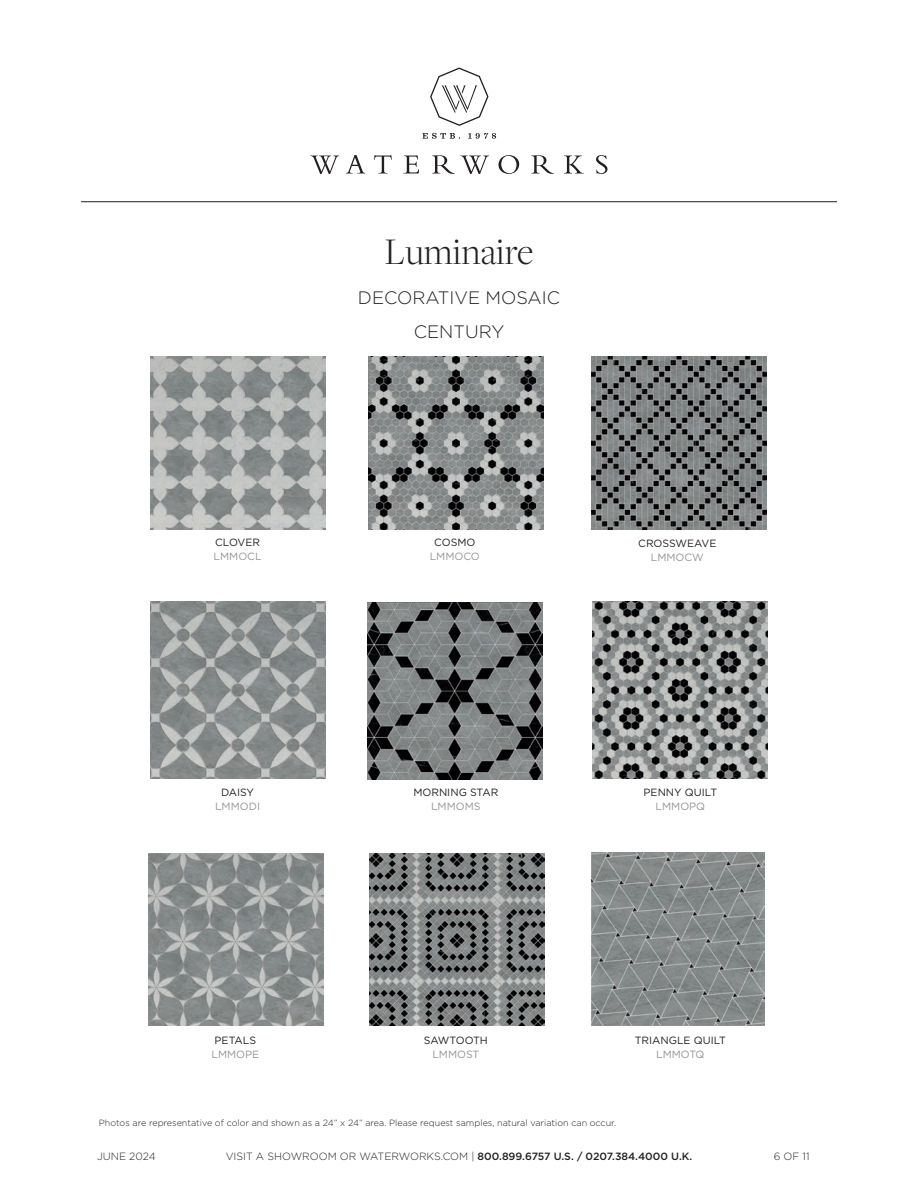
<style>
.page{position:relative;width:918px;height:1188px;background:#fff}
.page>*{position:absolute;margin:0;border:0;box-sizing:border-box;transform-origin:0 0}
.t1{font:300 39px "Freight Disp Pro";color:#231f20}
.t2{font:300 18px "Gotham";color:#231f20}
.Measure{font:10.5px "Gotham";color:#231f20}
.t3{font:500 10.5px "Gotham";color:#231f20}
.Measure-2{font:10.5px "Gotham";color:#939598}
.t4{font:300 10.5px "Gotham";color:#231f20}
.t5{font:300 9px "Gotham";color:#231f20}
.s1{font-weight:300}
</style>
<div class="page">
<svg style="left:422px;top:133px;width:38px;height:6px"></svg>
<svg style="left:468px;top:133px;width:28px;height:6px"></svg>
<svg style="left:374px;top:155px;width:18px;height:18px"></svg>
<svg style="left:404px;top:156px;width:15px;height:17px"></svg>
<svg style="left:499px;top:155px;width:20px;height:19px"></svg>
<svg style="left:531px;top:155px;width:23px;height:19px"></svg>
<svg style="left:564px;top:156px;width:20px;height:17px"></svg>
<svg style="left:596px;top:155px;width:12px;height:19px"></svg>
<svg style="left:346px;top:155px;width:19px;height:19px"></svg>
<svg style="left:311px;top:156px;width:28px;height:18px"></svg>
<svg style="left:432px;top:155px;width:57px;height:19px"></svg>
<svg style="left:430px;top:68px;width:58px;height:58px"></svg>
<hr style="left:81px;top:201px;width:756px;height:1px;background:#231f20">
<img style="left:370px;top:853px;width:175px;height:173px">
<img style="left:150px;top:602px;width:175px;height:177px">
<img style="left:150px;top:356px;width:175px;height:173px">
<img style="left:368px;top:356px;width:175px;height:173px">
<img style="left:592px;top:356px;width:175px;height:173px">
<img style="left:148px;top:853px;width:175px;height:173px">
<img style="left:593px;top:602px;width:175px;height:177px">
<img style="left:367px;top:603px;width:175px;height:177px">
<img style="left:591px;top:853px;width:173px;height:173px">
<p class="Measure" style="left:215px;top:536px;width:46px">CLOVER</p>
<p class="Measure-2" style="left:214px;top:549px;width:49px">LMMOCL</p>
<h1 class="t1" style="left:385px;top:227px;width:150px">Luminaire</h1>
<p class="t2" style="left:358px;top:286px;width:204px">DECORATIVE MOSAIC</p>
<p class="t2" style="left:414px;top:320px;width:92px">CENTU RY</p>
<p class="Measure" style="left:434px;top:536px;width:43px">COSMO</p>
<p class="Measure-2" style="left:430px;top:549px;width:52px">LMMOCO</p>
<p class="Measure" style="left:638px;top:537px;width:80px">CROSSWEAVE</p>
<p class="Measure-2" style="left:651px;top:550px;width:55px">LMMOCW</p>
<p class="Measure" style="left:221px;top:786px;width:35px">DAISY</p>
<p class="Measure-2" style="left:215px;top:799px;width:46px">LMMODI</p>
<p class="Measure" style="left:413px;top:786px;width:86px">MORNING STAR</p>
<p class="Measure-2" style="left:431px;top:799px;width:51px">LMMOMS</p>
<p class="Measure" style="left:644px;top:786px;width:75px">PENNY QUILT</p>
<p class="Measure-2" style="left:656px;top:799px;width:51px">LMMOPQ</p>
<p class="Measure" style="left:215px;top:1034px;width:43px">PETALS</p>
<p class="Measure-2" style="left:212px;top:1047px;width:49px">LMMOPE</p>
<p class="Measure" style="left:424px;top:1034px;width:65px">SAWTOOTH</p>
<p class="Measure-2" style="left:432px;top:1047px;width:48px">LMMOST</p>
<p class="Measure" style="left:635px;top:1034px;width:93px">TRIANGLE QUILT</p>
<p class="Measure-2" style="left:656px;top:1047px;width:50px">LMMOTQ</p>
<p class="t5" style="left:99px;top:1118px;width:519px">Photos are representative of color and shown as a 24” x 24” area. Please request samples, natural variation can occur.</p>
<p class="t4" style="left:97px;top:1150px;width:60px">June 2024</p>
<p class="t3" style="left:226px;top:1149px;width:468px"><span class="s1">VISIT A SHOWROOM OR WATERWORKS.COM |</span> 800.899.6757 U.S. / 0207.384.4000 U.K.</p>
<p class="t4" style="left:774px;top:1150px;width:37px">6 OF 11</p>
</div>
